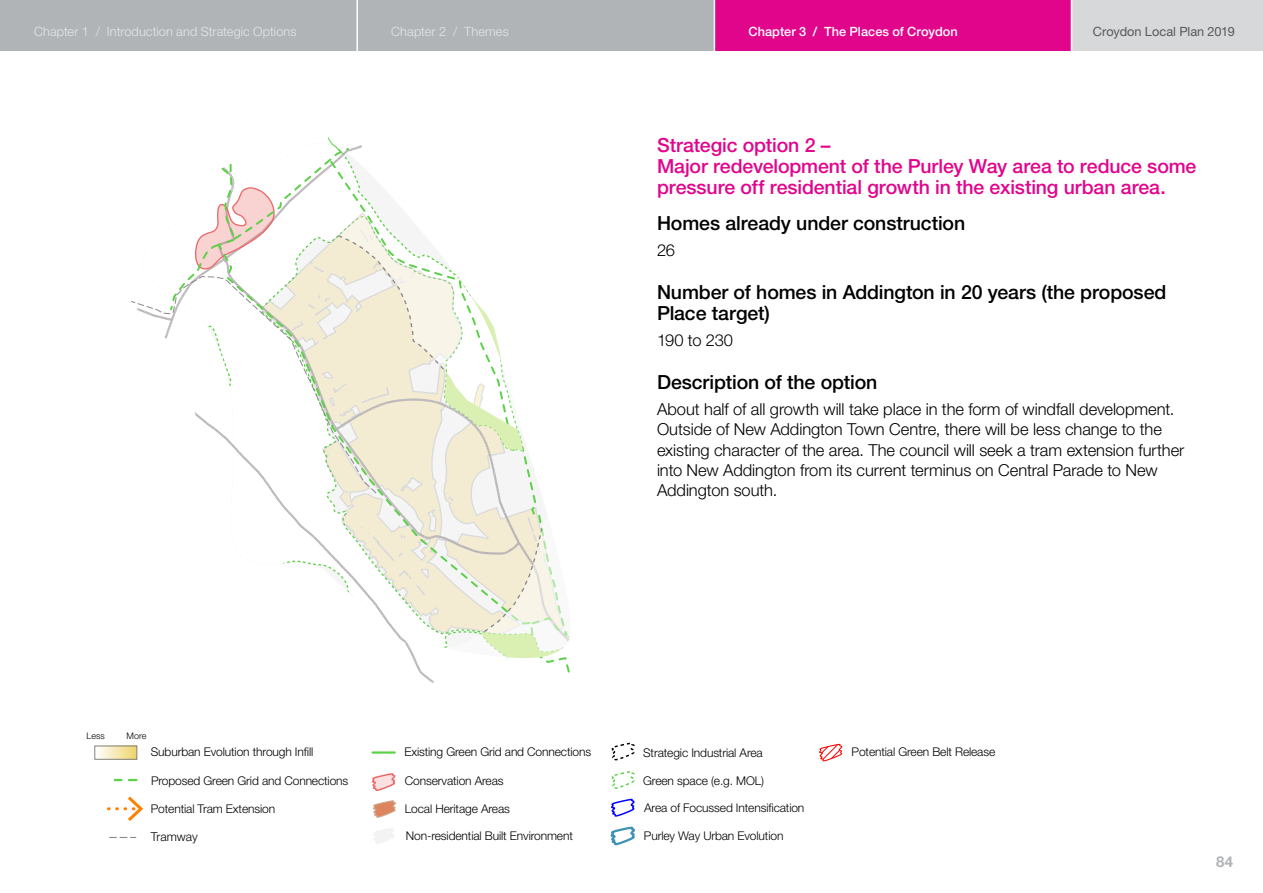
<style>
.page{position:relative;width:1263px;height:893px;background:#fff}
.page>*{position:absolute;margin:0;border:0;box-sizing:border-box;transform-origin:0 0}
.t1{font:500 19.5px/21px "Helvetica Neue LT Std";letter-spacing:-.005em;color:#e1058c}
.t2{font:500 19.5px/21px "Helvetica Neue LT Std";letter-spacing:-.005em;color:#000}
.t3{font:300 16.5px/20.2px "Helvetica Neue LT Std";letter-spacing:-.005em;color:#000}
.t4{font:700 15px "Helvetica Neue LT Std";color:#b1b4b6}
.t5{font:300 12.75px "Helvetica Neue LT Std";letter-spacing:.005em;color:#fff}
.t6{font:500 12.75px "Helvetica Neue LT Std";letter-spacing:.005em;color:#fff}
.t7{font:12.75px "Helvetica Neue LT Std";color:#58595b}
.t8{font:300 12.15px "Helvetica Neue LT Std";color:#000}
.t9{font:300 12px "Helvetica Neue LT Std";letter-spacing:-.01em;color:#000}
.t10{font:300 9px "Helvetica Neue LT Std";color:#000}
</style>
<div class="page">
<div style="left:357px;top:0;width:357px;height:51px;background:#b1b4b6"></div>
<div style="left:1040px;top:0;width:223px;height:51px;background:#d6d8d9"></div>
<div style="left:714px;top:0;width:357px;height:51px;background:#e1058c"></div>
<div style="left:0;top:0;width:357px;height:51px;background:#b1b4b6"></div>
<hr style="left:714px;top:0;width:1px;height:51px;background:#fff">
<hr style="left:1071px;top:0;width:1px;height:51px;background:#fff">
<svg style="left:98px;top:748px;width:37px;height:10px"></svg>
<div style="left:94px;top:746px;width:43px;height:14px;border:1px solid #828282"></div>
<svg style="left:371px;top:773px;width:25px;height:18px"></svg>
<svg style="left:373px;top:828px;width:21px;height:16px"></svg>
<svg style="left:109px;top:837px;width:27px;height:1px"></svg>
<svg style="left:108px;top:796px;width:35px;height:25px"></svg>
<hr style="left:373px;top:751px;width:22px;height:3px;background:#5cd147">
<svg style="left:115px;top:779px;width:21px;height:2px"></svg>
<svg style="left:610px;top:826px;width:25px;height:20px"></svg>
<svg style="left:819px;top:743px;width:24px;height:19px"></svg>
<svg style="left:611px;top:742px;width:24px;height:19px"></svg>
<svg style="left:611px;top:771px;width:24px;height:18px"></svg>
<svg style="left:611px;top:798px;width:24px;height:19px"></svg>
<svg style="left:372px;top:800px;width:24px;height:18px"></svg>
<svg style="left:190px;top:137px;width:380px;height:546px"></svg>
<svg style="left:131px;top:276px;width:246px;height:218px"></svg>
<hr style="left:356px;top:0;width:2px;height:51px;background:#fff">
<p class="t5" style="left:34px;top:24px;width:264px">Chapter 1 / Introduction and Strategic Options</p>
<p class="t5" style="left:391px;top:24px;width:119px">Chapter 2 / Themes</p>
<p class="t6" style="left:748px;top:24px;width:211px">Chapter 3 / The Places of Croydon</p>
<p class="t7" style="left:1093px;top:24px;width:143px">Croydon Local Plan 2019</p>
<h1 class="t1" style="left:657px;top:134px;width:541px">Strategic option 2 –<br>Major redevelopment of the Purley Way area to reduce some pressure off residential growth in the existing urban area.</h1>
<h1 class="t2" style="left:657px;top:212px;width:310px">Homes already under construction</h1>
<h2 class="t3" style="left:657px;top:240px;width:19px">26</h2>
<h1 class="t2" style="left:657px;top:281px;width:511px">Number of homes in Addington in 20 years (the proposed<br>Place target)</h1>
<h2 class="t3" style="left:657px;top:330px;width:78px">190 to 230</h2>
<h1 class="t2" style="left:657px;top:371px;width:222px">Description of the option</h1>
<p class="t3" style="left:657px;top:399px;width:529px">About half of all growth will take place in the form of windfall development.<br>Outside of New Addington Town Centre, there will be less change to the existing character of the area. The council will seek a tram extension further into New Addington from its current terminus on Central Parade to New Addington south.</p>
<p class="t10" style="left:87px;top:730px;width:20px">Less</p>
<p class="t10" style="left:127px;top:730px;width:21px">More</p>
<p class="t9" style="left:151px;top:744px;width:164px">Suburban Evolution through Infill</p>
<p class="t9" style="left:151px;top:773px;width:199px">Proposed Green Grid and Connections</p>
<p class="t9" style="left:404px;top:744px;width:188px">Existing Green Grid and Connections</p>
<p class="t9" style="left:405px;top:774px;width:100px">Conservation Areas</p>
<p class="t9" style="left:643px;top:745px;width:121px">Strategic Industrial Area</p>
<p class="t9" style="left:851px;top:745px;width:145px">Potential Green Belt Release</p>
<p class="t9" style="left:643px;top:773px;width:122px">Green space (e.g. MOL)</p>
<p class="t9" style="left:151px;top:801px;width:126px">Potential Tram Extension</p>
<p class="t9" style="left:405px;top:801px;width:106px">Local Heritage Areas</p>
<p class="t9" style="left:644px;top:801px;width:162px">Area of Focussed Intensification</p>
<p class="t8" style="left:151px;top:829px;width:48px">Tramway</p>
<p class="t9" style="left:406px;top:828px;width:169px">Non-residential Built Environment</p>
<p class="t9" style="left:644px;top:828px;width:141px">Purley Way Urban Evolution</p>
<p class="t4" style="left:1216px;top:852px;width:19px">84</p>
</div>
